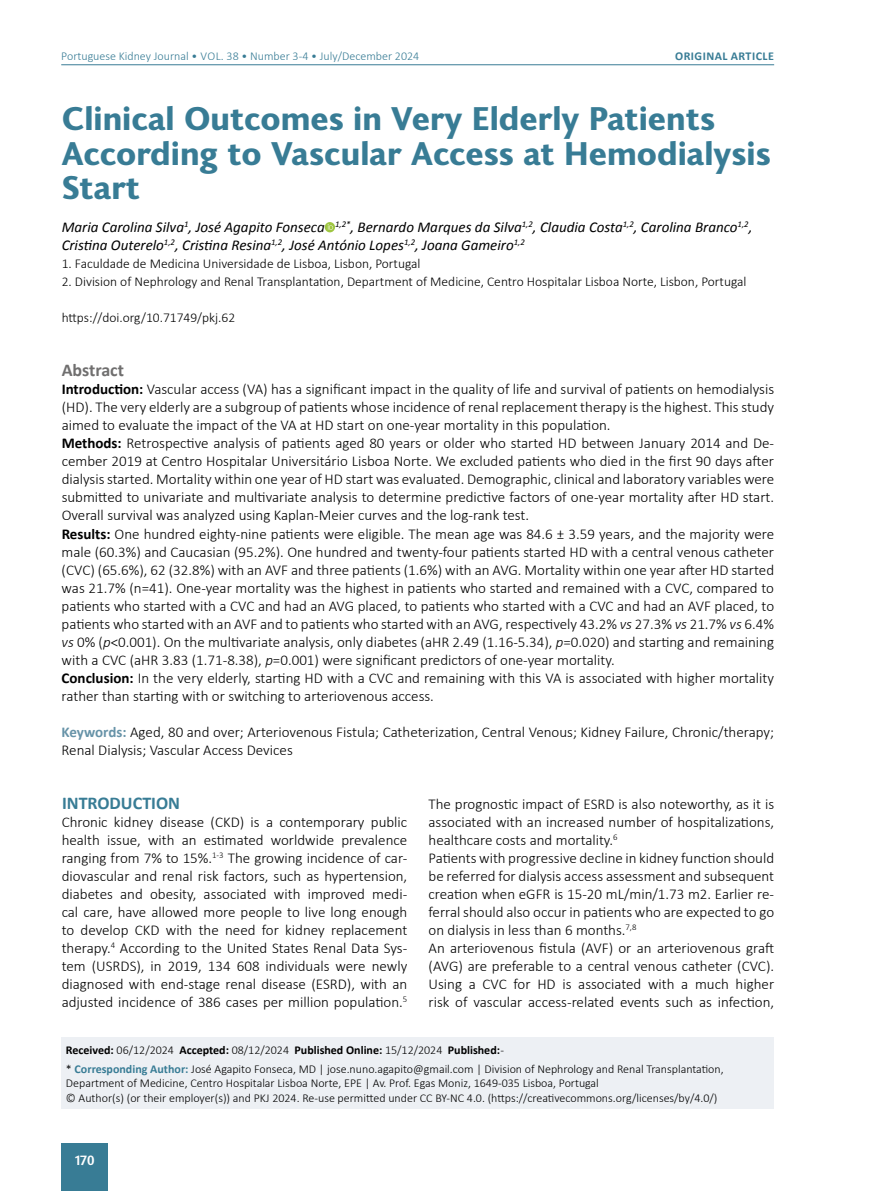
<style>
.page{position:relative;width:872px;height:1191px;background:#fff}
.page>*{position:absolute;margin:0;border:0;box-sizing:border-box;transform-origin:0 0}
.t1{font:800 33px/34.5px "Joanna Sans Nova";color:#387c95}
.t2{font:700 18px "Calibri";color:#387c95}
.t3{font:700 18px "Calibri";color:#706f6f}
.t4{font:300 15px/18px "Calibri";color:#000}
.t5{font:italic 15px/18px "Calibri";color:#000}
.t6{font:300 13.5px "Calibri";color:#000}
.t7{font:700 13.5px "Joanna Sans Nova";color:#fff}
.t8{font:300 12px/18.6px "Calibri";color:#000}
.t9{font:300 12px "Calibri";color:#387c95}
.t10{font:700 12px "Calibri";letter-spacing:.04em;color:#387c95}
.s1{font-weight:700}
.s2{font-style:italic}
.s3{font-weight:700;color:#6793a8}
.s4{font-weight:700;color:#387c95}
</style>
<div class="page">
<hr style="left:61px;top:64px;width:713px;height:1px;background:#387c95">
<div style="left:62px;top:1143px;width:46px;height:48px;background:#387c95"></div>
<svg style="left:325px;top:222px;width:10px;height:10px"></svg>
<svg style="left:328px;top:224px;width:5px;height:6px"></svg>
<div style="left:62px;top:1036px;width:712px;height:25px;background:#edf0f4"></div>
<div style="left:62px;top:1059px;width:712px;height:35px;background:#edf0f4"></div>
<div style="left:62px;top:1088px;width:712px;height:21px;background:#edf0f4"></div>
<p class="t9" style="left:61px;top:49px;width:359px">Portuguese Kidney Journal • VOL. 38 • Number 3-4 • July/December 2024</p>
<p class="t10" style="left:675px;top:48px;width:100px">ORIGINAL ARTICLE</p>
<h1 class="t1" style="left:62px;top:100px;width:710px">Clinical Outcomes in Very Elderly Patients<br>According to Vascular Access at Hemodialysis<br>Start</h1>
<p class="t5" style="left:62px;top:218px;width:692px">Maria Carolina Silva<sup>1</sup>, José Agapito Fonseca <sup>1,2*</sup>, Bernardo Marques da Silva<sup>1,2</sup>, Claudia Costa<sup>1,2</sup>, Carolina Branco<sup>1,2</sup>,<br>Cristina Outerelo<sup>1,2</sup>, Cristina Resina<sup>1,2</sup>, José António Lopes<sup>1,2</sup>, Joana Gameiro<sup>1,2</sup></p>
<p class="t6" style="left:62px;top:255px;width:360px">1. Faculdade de Medicina Universidade de Lisboa, Lisbon, Portugal</p>
<p class="t6" style="left:62px;top:273px;width:686px">2. Division of Nephrology and Renal Transplantation, Department of Medicine, Centro Hospitalar Lisboa Norte, Lisbon, Portugal</p>
<p class="t6" style="left:62px;top:309px;width:175px">https://doi.org/10.71749/pkj.62</p>
<p class="t3" style="left:62px;top:358px;width:64px">Abstract</p>
<p class="t4" style="left:62px;top:380px;width:714px"><span class="s1">Introduction:</span> Vascular access (VA) has a significant impact in the quality of life and survival of patients on hemodialysis (HD). The very elderly are a subgroup of patients whose incidence of renal replacement therapy is the highest. This study aimed to evaluate the impact of the VA at HD start on one‑year mortality in this population.<br><span class="s1">Methods:</span> Retrospective analysis of patients aged 80 years or older who started HD between January 2014 and De‑ cember 2019 at Centro Hospitalar Universitário Lisboa Norte. We excluded patients who died in the first 90 days after dialysis started. Mortality within one year of HD start was evaluated. Demographic, clinical and laboratory variables were submitted to univariate and multivariate analysis to determine predictive factors of one‑year mortality after HD start.<br>Overall survival was analyzed using Kaplan‑Meier curves and the log‑rank test.<br><span class="s1">Results:</span> One hundred eighty‑nine patients were eligible. The mean age was 84.6 ± 3.59 years, and the majority were male (60.3%) and Caucasian (95.2%). One hundred and twenty‑four patients started HD with a central venous catheter (CVC) (65.6%), 62 (32.8%) with an AVF and three patients (1.6%) with an AVG. Mortality within one year after HD started was 21.7% (n=41). One‑year mortality was the highest in patients who started and remained with a CVC, compared to patients who started with a CVC and had an AVG placed, to patients who started with a CVC and had an AVF placed, to patients who started with an AVF and to patients who started with an AVG, respectively 43.2% <span class="s2">vs</span> 27.3% <span class="s2">vs</span> 21.7% <span class="s2">vs</span> 6.4% <span class="s2">vs</span> 0% (<span class="s2">p</span>&lt;0.001). On the multivariate analysis, only diabetes (aHR 2.49 (1.16‑5.34), <span class="s2">p</span>=0.020) and starting and remaining with a CVC (aHR 3.83 (1.71‑8.38), <span class="s2">p</span>=0.001) were significant predictors of one‑year mortality.<br><span class="s1">Conclusion:</span> In the very elderly, starting HD with a CVC and remaining with this VA is associated with higher mortality rather than starting with or switching to arteriovenous access.</p>
<p class="t4" style="left:62px;top:722px;width:714px"><span class="s3">Keywords:</span> Aged, 80 and over; Arteriovenous Fistula; Catheterization, Central Venous; Kidney Failure, Chronic/therapy;<br>Renal Dialysis; Vascular Access Devices</p>
<p class="t2" style="left:62px;top:790px;width:119px">INTRODUCTION</p>
<p class="t4" style="left:62px;top:812px;width:347px;text-align:justify">Chronic kidney disease (CKD) is a contemporary public health issue, with an estimated worldwide prevalence ranging from 7% to 15%.<sup>1‑3</sup> The growing incidence of car‑ diovascular and renal risk factors, such as hypertension, diabetes and obesity, associated with improved medi‑ cal care, have allowed more people to live long enough to develop CKD with the need for kidney replacement therapy.<sup>4</sup> According to the United States Renal Data Sys‑ tem (USRDS), in 2019, 134 608 individuals were newly diagnosed with end‑stage renal disease (ESRD), with an adjusted incidence of 386 cases per million population.<sup>5</sup></p>
<p class="t4" style="left:428px;top:794px;width:347px">The prognostic impact of ESRD is also noteworthy, as it is associated with an increased number of hospitalizations, healthcare costs and mortality.<sup>6<br></sup>Patients with progressive decline in kidney function should be referred for dialysis access assessment and subsequent creation when eGFR is 15‑20 mL/min/1.73 m2. Earlier re‑ ferral should also occur in patients who are expected to go on dialysis in less than 6 months.<sup>7,8<br></sup>An arteriovenous fistula (AVF) or an arteriovenous graft (AVG) are preferable to a central venous catheter (CVC).<br>Using a CVC for HD is associated with a much higher risk of vascular access‑related events such as infection,</p>
<p class="t8" style="left:66px;top:1040px;width:659px"><span class="s1">Received:</span> 06/12/2024 <span class="s1">Accepted:</span> 08/12/2024 <span class="s1">Published Online:</span> 15/12/2024 <span class="s1">Published:</span>‑<br>* <span class="s4">Corresponding Author:</span> José Agapito Fonseca, MD | jose.nuno.agapito@gmail.com | Division of Nephrology and Renal Transplantation,</p>
<p class="t8" style="left:66px;top:1076px;width:653px;line-height:14.4px">Department of Medicine, Centro Hospitalar Lisboa Norte, EPE | Av. Prof. Egas Moniz, 1649‑035 Lisboa, Portugal<br>© Author(s) (or their employer(s)) and PKJ 2024. Re‑use permitted under CC BY‑NC 4.0. (https://creativecommons.org/licenses/by/4.0/)</p>
<p class="t7" style="left:75px;top:1150px;width:21px">170</p>
</div>
